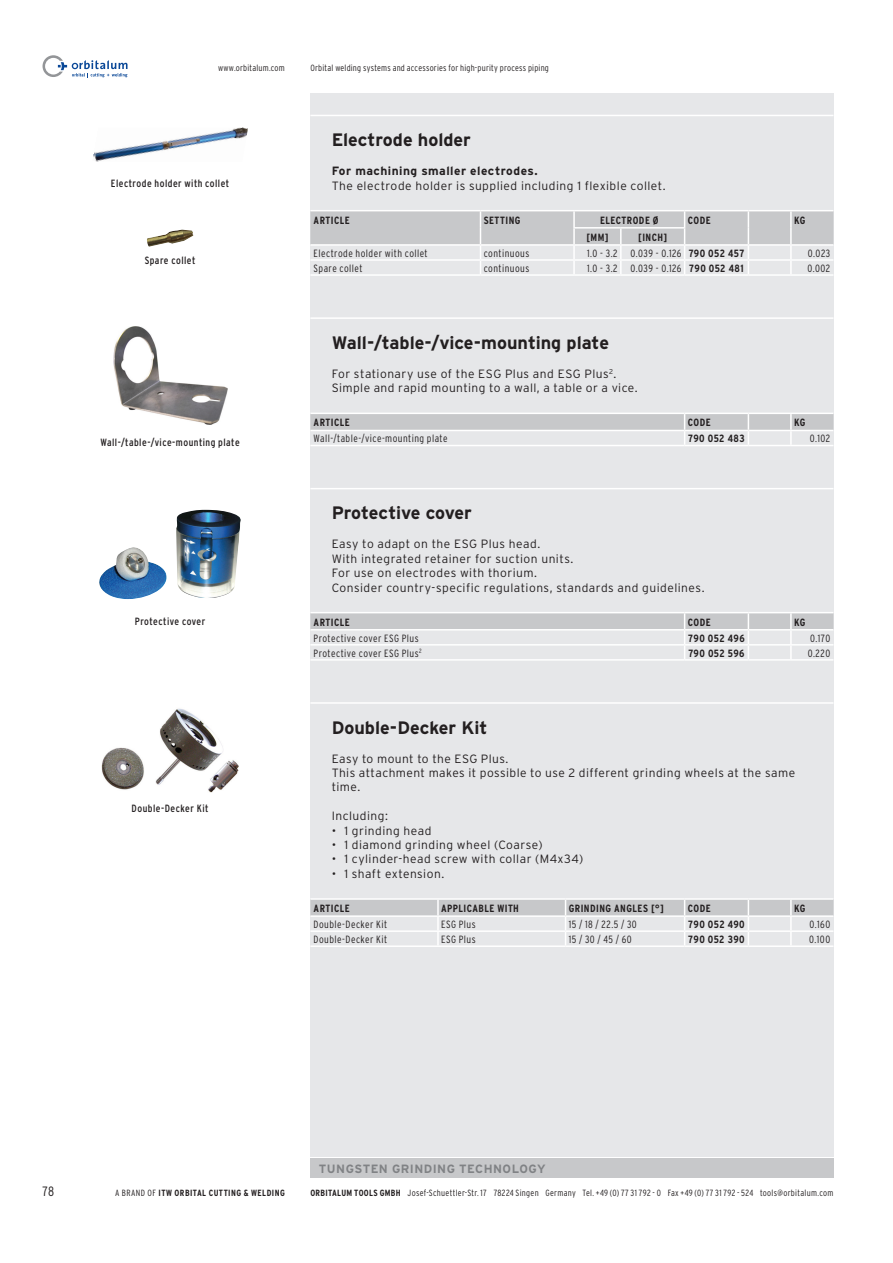
<style>
.page{position:relative;width:893px;height:1263px;background:#fff}
.page>*{position:absolute;margin:0;border:0;box-sizing:border-box;transform-origin:0 0}
.t1{font:700 18px "Interstate";letter-spacing:-.005em;color:#231f20}
.t2{font:300 condensed 13.5px "Interstate";color:#231f20}
.t3{font:300 12px/14.4px "Interstate";letter-spacing:.04em;color:#231f20}
.t4{font:700 12px "Interstate";letter-spacing:.04em;color:#231f20}
.t5{font:700 12px "Interstate";letter-spacing:.035em;color:#808285}
.t6{font:300 condensed 10.5px "Interstate";letter-spacing:.045em;color:#231f20}
.t7{font:700 condensed 10.5px "Interstate";letter-spacing:.04em;color:#231f20}
.t8{font:condensed 10.5px "Interstate";letter-spacing:.045em;color:#231f20}
.t9{font:300 condensed 9px "Interstate";letter-spacing:.025em;color:#231f20}
.t10{font:700 condensed 9px "Interstate";letter-spacing:.05em;color:#231f20}
.s1{font-weight:700}
.s2{font-weight:300}
</style>
<div class="page">
<svg style="left:43px;top:55px;width:85px;height:22px"></svg>
<div style="left:310px;top:94px;width:523px;height:1063px;background:#e6e7e9"></div>
<div style="left:310px;top:1159px;width:523px;height:19px;background:#c7c8ca"></div>
<hr style="left:310px;top:115px;width:523px;height:1px;background:#fff">
<hr style="left:310px;top:317px;width:523px;height:2px;background:#fff">
<hr style="left:310px;top:488px;width:523px;height:1px;background:#fff">
<hr style="left:310px;top:702px;width:523px;height:2px;background:#fff">
<hr style="left:310px;top:210px;width:170px;height:1px;background:#fff">
<hr style="left:480px;top:210px;width:94px;height:1px;background:#fff">
<hr style="left:574px;top:210px;width:47px;height:1px;background:#fff">
<hr style="left:621px;top:210px;width:64px;height:1px;background:#fff">
<hr style="left:685px;top:210px;width:63px;height:1px;background:#fff">
<hr style="left:748px;top:210px;width:43px;height:1px;background:#fff">
<hr style="left:791px;top:210px;width:42px;height:1px;background:#fff">
<svg style="left:310px;top:212px;width:523px;height:62px"></svg>
<hr style="left:310px;top:274px;width:170px;height:2px;background:#fff">
<hr style="left:480px;top:274px;width:94px;height:2px;background:#fff">
<hr style="left:574px;top:274px;width:47px;height:2px;background:#fff">
<hr style="left:621px;top:274px;width:64px;height:2px;background:#fff">
<hr style="left:685px;top:274px;width:63px;height:2px;background:#fff">
<hr style="left:748px;top:274px;width:43px;height:2px;background:#fff">
<hr style="left:791px;top:274px;width:42px;height:2px;background:#fff">
<svg style="left:310px;top:413px;width:523px;height:32px"></svg>
<hr style="left:310px;top:445px;width:375px;height:1px;background:#fff">
<hr style="left:685px;top:445px;width:63px;height:1px;background:#fff">
<hr style="left:748px;top:445px;width:43px;height:1px;background:#fff">
<hr style="left:791px;top:445px;width:42px;height:1px;background:#fff">
<hr style="left:310px;top:612px;width:375px;height:1px;background:#fff">
<hr style="left:685px;top:612px;width:63px;height:1px;background:#fff">
<hr style="left:748px;top:612px;width:43px;height:1px;background:#fff">
<hr style="left:791px;top:612px;width:42px;height:1px;background:#fff">
<svg style="left:310px;top:614px;width:523px;height:45px"></svg>
<hr style="left:310px;top:659px;width:375px;height:2px;background:#fff">
<hr style="left:685px;top:659px;width:63px;height:2px;background:#fff">
<hr style="left:748px;top:659px;width:43px;height:2px;background:#fff">
<hr style="left:791px;top:659px;width:42px;height:2px;background:#fff">
<hr style="left:310px;top:898px;width:128px;height:2px;background:#fff">
<hr style="left:438px;top:898px;width:128px;height:2px;background:#fff">
<hr style="left:566px;top:898px;width:119px;height:2px;background:#fff">
<hr style="left:685px;top:898px;width:63px;height:2px;background:#fff">
<hr style="left:748px;top:898px;width:43px;height:2px;background:#fff">
<hr style="left:791px;top:898px;width:42px;height:2px;background:#fff">
<svg style="left:310px;top:899px;width:523px;height:46px"></svg>
<hr style="left:310px;top:945px;width:128px;height:2px;background:#fff">
<hr style="left:438px;top:945px;width:128px;height:2px;background:#fff">
<hr style="left:566px;top:945px;width:119px;height:2px;background:#fff">
<hr style="left:685px;top:945px;width:63px;height:2px;background:#fff">
<hr style="left:748px;top:945px;width:43px;height:2px;background:#fff">
<hr style="left:791px;top:945px;width:42px;height:2px;background:#fff">
<img style="left:147px;top:230px;width:46px;height:17px">
<img style="left:93px;top:128px;width:155px;height:34px">
<img style="left:113px;top:326px;width:114px;height:98px">
<img style="left:99px;top:510px;width:142px;height:89px">
<img style="left:101px;top:708px;width:138px;height:84px">
<p class="t9" style="left:218px;top:63px;width:68px">www.orbitalum.com</p>
<p class="t9" style="left:310px;top:63px;width:240px">Orbital welding systems and accessories for high-purity process piping</p>
<p class="t8" style="left:111px;top:178px;width:120px">Electrode holder with collet</p>
<p class="t8" style="left:145px;top:254px;width:52px">Spare collet</p>
<p class="t8" style="left:100px;top:436px;width:141px">Wall-/table-/vice-mounting plate</p>
<p class="t8" style="left:135px;top:615px;width:72px">Protective cover</p>
<p class="t8" style="left:132px;top:802px;width:78px">Double-Decker Kit</p>
<h1 class="t1" style="left:332px;top:130px;width:141px">Electrode holder</h1>
<p class="t4" style="left:332px;top:164px;width:208px">For machining smaller electrodes.</p>
<p class="t3" style="left:332px;top:178px;width:335px">The electrode holder is supplied including 1 flexible collet.</p>
<p class="t7" style="left:314px;top:214px;width:38px">ARTICLE</p>
<p class="t7" style="left:484px;top:214px;width:38px">SETTING</p>
<p class="t7" style="left:600px;top:214px;width:60px">ELECTRODE Ø</p>
<p class="t7" style="left:688px;top:214px;width:24px">CODE</p>
<p class="t7" style="left:794px;top:214px;width:13px">KG</p>
<p class="t7" style="left:586px;top:231px;width:24px">[MM]</p>
<p class="t7" style="left:638px;top:231px;width:31px">[INCH]</p>
<p class="t6" style="left:314px;top:247px;width:116px">Electrode holder with collet</p>
<p class="t6" style="left:484px;top:247px;width:47px">continuous</p>
<p class="t6" style="left:587px;top:247px;width:159px">1.0 - 3.2 0.039 - 0.126 <span class="s1">790 052 457</span></p>
<p class="t6" style="left:808px;top:247px;width:24px">0.023</p>
<p class="t6" style="left:314px;top:262px;width:50px">Spare collet</p>
<p class="t6" style="left:484px;top:262px;width:47px">continuous</p>
<p class="t6" style="left:587px;top:262px;width:158px">1.0 - 3.2 0.039 - 0.126 <span class="s1">790 052 481</span></p>
<p class="t6" style="left:807px;top:262px;width:24px">0.002</p>
<h1 class="t1" style="left:332px;top:333px;width:279px">Wall-/table-/vice-mounting plate</h1>
<p class="t3" style="left:332px;top:366px;width:307px">For stationary use of the ESG Plus and ESG Plus<sup>2</sup>.<br>Simple and rapid mounting to a wall, a table or a vice.</p>
<p class="t7" style="left:314px;top:417px;width:38px">ARTICLE</p>
<p class="t7" style="left:688px;top:417px;width:24px">CODE</p>
<p class="t7" style="left:794px;top:417px;width:13px">KG</p>
<p class="t6" style="left:314px;top:433px;width:135px">Wall-/table-/vice-mounting plate</p>
<p class="t7" style="left:688px;top:433px;width:58px">790 052 483</p>
<p class="t6" style="left:810px;top:433px;width:22px">0.102</p>
<h1 class="t1" style="left:332px;top:503px;width:142px">Protective cover</h1>
<p class="t3" style="left:332px;top:537px;width:374px">Easy to adapt on the ESG Plus head.<br>With integrated retainer for suction units.<br>For use on electrodes with thorium.<br>Consider country-specific regulations, standards and guidelines.</p>
<p class="t7" style="left:314px;top:616px;width:38px">ARTICLE</p>
<p class="t7" style="left:688px;top:616px;width:24px">CODE</p>
<p class="t7" style="left:794px;top:616px;width:13px">KG</p>
<p class="t6" style="left:314px;top:632px;width:106px">Protective cover ESG Plus</p>
<p class="t7" style="left:688px;top:632px;width:58px">790 052 496</p>
<p class="t6" style="left:810px;top:632px;width:22px">0.170</p>
<p class="t6" style="left:314px;top:647px;width:110px">Protective cover ESG Plus<sup>2</sup></p>
<p class="t7" style="left:688px;top:647px;width:58px">790 052 596</p>
<p class="t6" style="left:808px;top:647px;width:24px">0.220</p>
<h1 class="t1" style="left:332px;top:717px;width:157px">Double-Decker Kit</h1>
<p class="t3" style="left:332px;top:751px;width:465px">Easy to mount to the ESG Plus.<br>This attachment makes it possible to use 2 different grinding wheels at the same time.</p>
<p class="t3" style="left:332px;top:809px;width:58px">Including:</p>
<p class="t3" style="left:332px;top:823px;width:101px">• 1 grinding head</p>
<p class="t3" style="left:332px;top:837px;width:212px">• 1 diamond grinding wheel (Coarse)</p>
<p class="t3" style="left:332px;top:852px;width:253px">• 1 cylinder-head screw with collar (M4x34)</p>
<p class="t3" style="left:332px;top:866px;width:114px">• 1 shaft extension.</p>
<p class="t7" style="left:314px;top:902px;width:38px">ARTICLE</p>
<p class="t7" style="left:441px;top:902px;width:79px">APPLICABLE WITH</p>
<p class="t7" style="left:569px;top:902px;width:97px">GRINDING ANGLES [°]</p>
<p class="t7" style="left:688px;top:902px;width:24px">CODE</p>
<p class="t7" style="left:794px;top:902px;width:13px">KG</p>
<p class="t6" style="left:314px;top:918px;width:75px">Double-Decker Kit</p>
<p class="t6" style="left:441px;top:918px;width:36px">ESG Plus</p>
<p class="t6" style="left:569px;top:918px;width:70px">15 / 18 / 22.5 / 30</p>
<p class="t7" style="left:688px;top:918px;width:58px">790 052 490</p>
<p class="t6" style="left:809px;top:918px;width:22px">0.160</p>
<p class="t6" style="left:314px;top:933px;width:75px">Double-Decker Kit</p>
<p class="t6" style="left:441px;top:933px;width:36px">ESG Plus</p>
<p class="t6" style="left:569px;top:933px;width:65px">15 / 30 / 45 / 60</p>
<p class="t7" style="left:688px;top:933px;width:58px">790 052 390</p>
<p class="t6" style="left:809px;top:933px;width:23px">0.100</p>
<p class="t5" style="left:319px;top:1162px;width:228px">TUNGSTEN GRINDING TECHNOLOGY</p>
<p class="t2" style="left:43px;top:1184px;width:13px">78</p>
<p class="t10" style="left:115px;top:1188px;width:171px"><span class="s2">A BRAND OF</span> ITW ORBITAL CUTTING &amp; WELDING</p>
<p class="t9" style="left:310px;top:1188px;width:525px"><span class="s1">ORBITALUM TOOLS GMBH</span> Josef-Schuettler-Str. 17 78224 Singen Germany Tel. +49 (0) 77 31 792 - 0 Fax +49 (0) 77 31 792 - 524 tools@orbitalum.com</p>
</div>
